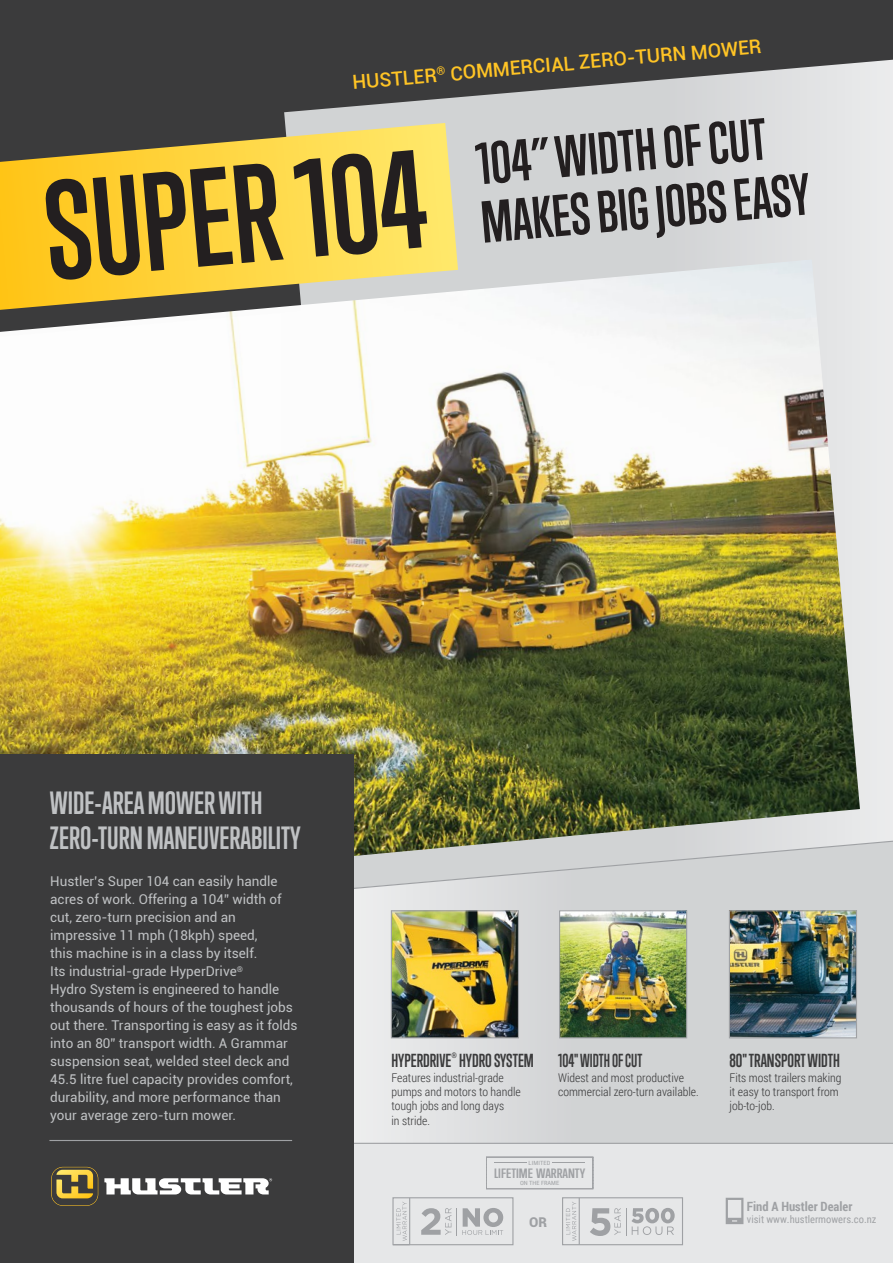
<style>
.page{position:relative;width:893px;height:1263px;background:#fff}
.page>*{position:absolute;margin:0;border:0;box-sizing:border-box;transform-origin:0 0}
.t1{font:700 127.5px "Trump Gothic Pro";color:#231f20}
.t2{font:700 54px/58.5px "Trump Gothic Pro";color:#231f20}
.t3{font:700 29.4px/34.5px "Trump Gothic Pro";color:#c0c2c4}
.t4{font:500 19.5px "Roboto";color:#ffc425}
.t5{font:700 17.25px "Trump Gothic Pro";color:#3b3b3c}
.t6{font:700 17.25px "Trump Gothic Pro";color:#3b3b3c;scale:.92 1}
.t7{font:13.5px/18px "Roboto";color:#c0c2c4}
.t8{font:900 13.5px "Roboto";color:#9fa1a4}
.t9{font:700 12.75px "Roboto Condensed";color:#9fa1a4}
.t10{font:700 12.45px "Trump Gothic Pro";color:#9fa1a4;scale:1.24 1}
.t11{font:300 12px/14.4px "Roboto Condensed";color:#3b3b3c}
.t12{font:10.5px "Roboto Condensed";color:#9fa1a4}
.t13{font:700 7.8px "Roboto Condensed";color:#3b3b3c}
.t14{font:5.7px "Roboto Condensed";color:#9fa1a4;scale:1.11 1}
.t15{font:5.7px "Roboto Condensed";letter-spacing:.02em;color:#9fa1a4;scale:1.11 1}
</style>
<div class="page">
<div style="left:860px;top:337px;width:33px;height:501px;background:#e9eaeb"></div>
<svg style="left:0;top:0;width:893px;height:337px;fill:#3b3b3c"></svg>
<div style="left:347px;top:1143px;width:546px;height:120px;background:#e6e7e8"></div>
<svg style="left:0;top:123px;width:458px;height:136px"></svg>
<svg style="left:353px;top:890px;width:540px;height:253px"></svg>
<svg style="left:726px;top:1198px;width:17px;height:26px"></svg>
<hr style="left:353px;top:1143px;width:540px;height:1px;background:#9fa1a4">
<svg style="left:353px;top:838px;width:540px;height:52px"></svg>
<img style="left:0;top:259px;width:860px;height:628px">
<div style="left:0;top:754px;width:353px;height:509px;background:#3b3b3c"></div>
<hr style="left:49px;top:1140px;width:243px;height:1px;background:#9fa1a4">
<svg style="left:104px;top:1178px;width:168px;height:16px"></svg>
<svg style="left:51px;top:1167px;width:47px;height:39px"></svg>
<img style="left:393px;top:912px;width:124px;height:124px">
<div style="left:391px;top:910px;width:128px;height:128px;border:1px solid #9fa1a4"></div>
<img style="left:561px;top:912px;width:124px;height:124px">
<div style="left:559px;top:910px;width:128px;height:128px;border:1px solid #9fa1a4"></div>
<img style="left:731px;top:912px;width:124px;height:124px">
<div style="left:729px;top:910px;width:128px;height:128px;border:1px solid #9fa1a4"></div>
<div style="left:562px;top:1197px;width:121px;height:48px;border:1px solid #9fa1a4"></div>
<hr style="left:579px;top:1198px;width:1px;height:47px;background:#9fa1a4">
<svg style="left:566px;top:1202px;width:10px;height:39px"></svg>
<svg style="left:590px;top:1208px;width:85px;height:28px"></svg>
<div style="left:392px;top:1197px;width:121px;height:48px;border:1px solid #9fa1a4"></div>
<svg style="left:393px;top:1201px;width:16px;height:44px"></svg>
<svg style="left:421px;top:1208px;width:82px;height:27px"></svg>
<hr style="left:409px;top:1198px;width:1px;height:47px;background:#9fa1a4">
<hr style="left:486px;top:1189px;width:107px;height:1px;background:#9fa1a4">
<hr style="left:486px;top:1188px;width:107px;height:1px;background:#9fa1a4">
<hr style="left:486px;top:1187px;width:107px;height:1px;background:#9fa1a4">
<hr style="left:486px;top:1186px;width:107px;height:1px;background:#9fa1a4">
<hr style="left:486px;top:1185px;width:107px;height:1px;background:#9fa1a4">
<hr style="left:486px;top:1184px;width:107px;height:1px;background:#9fa1a4">
<hr style="left:486px;top:1183px;width:107px;height:1px;background:#9fa1a4">
<hr style="left:486px;top:1182px;width:107px;height:1px;background:#9fa1a4">
<hr style="left:486px;top:1181px;width:107px;height:1px;background:#9fa1a4">
<hr style="left:486px;top:1180px;width:107px;height:1px;background:#9fa1a4">
<hr style="left:486px;top:1179px;width:107px;height:1px;background:#9fa1a4">
<hr style="left:486px;top:1178px;width:107px;height:1px;background:#9fa1a4">
<hr style="left:486px;top:1177px;width:107px;height:1px;background:#9fa1a4">
<hr style="left:486px;top:1176px;width:107px;height:1px;background:#9fa1a4">
<hr style="left:486px;top:1175px;width:107px;height:1px;background:#9fa1a4">
<hr style="left:486px;top:1174px;width:107px;height:1px;background:#9fa1a4">
<hr style="left:486px;top:1173px;width:107px;height:1px;background:#9fa1a4">
<hr style="left:486px;top:1172px;width:107px;height:1px;background:#9fa1a4">
<hr style="left:486px;top:1171px;width:107px;height:1px;background:#9fa1a4">
<hr style="left:486px;top:1170px;width:107px;height:1px;background:#9fa1a4">
<hr style="left:486px;top:1169px;width:107px;height:1px;background:#9fa1a4">
<hr style="left:486px;top:1168px;width:107px;height:1px;background:#9fa1a4">
<hr style="left:486px;top:1167px;width:107px;height:1px;background:#9fa1a4">
<hr style="left:486px;top:1166px;width:107px;height:1px;background:#9fa1a4">
<hr style="left:486px;top:1165px;width:107px;height:1px;background:#9fa1a4">
<hr style="left:486px;top:1164px;width:107px;height:1px;background:#9fa1a4">
<hr style="left:486px;top:1163px;width:107px;height:1px;background:#9fa1a4">
<hr style="left:486px;top:1162px;width:107px;height:1px;background:#9fa1a4">
<hr style="left:486px;top:1161px;width:107px;height:1px;background:#9fa1a4">
<hr style="left:486px;top:1160px;width:107px;height:1px;background:#9fa1a4">
<hr style="left:486px;top:1159px;width:107px;height:1px;background:#9fa1a4">
<hr style="left:486px;top:1158px;width:107px;height:1px;background:#9fa1a4">
<hr style="left:486px;top:1157px;width:107px;height:1px;background:#9fa1a4">
<hr style="left:486px;top:1156px;width:107px;height:1px;background:#9fa1a4">
<h3 class="t4" style="left:351px;top:69px;width:412px;rotate:-5deg">HUSTLER<sup>®</sup> COMMERCIAL ZERO-TURN MOWER</h3>
<h1 class="t1" style="left:38px;top:154px;width:384px;rotate:-5deg">SUPER 104</h1>
<h2 class="t2" style="left:473px;top:135px;width:331px;rotate:-5deg">104” WIDTH OF CUT<br>MAKES BIG JOBS EASY</h2>
<h3 class="t3" style="left:50px;top:786px;width:252px">WIDE-AREA MOWER WITH<br>ZERO-TURN MANEUVERABILITY</h3>
<p class="t7" style="left:50px;top:872px;width:249px">Hustler’s Super 104 can easily handle acres of work. Offering a 104” width of cut, zero-turn precision and an impressive 11 mph (18kph) speed,<br>this machine is in a class by itself.<br>Its industrial-grade HyperDrive<sup>®<br></sup>Hydro System is engineered to handle thousands of hours of the toughest jobs out there. Transporting is easy as it folds into an 80” transport width. A Grammar suspension seat, welded steel deck and 45.5 litre fuel capacity provides comfort, durability, and more performance than your average zero-turn mower.</p>
<p class="t13" style="left:451px;top:1050px;width:7px">®</p>
<p class="t11" style="left:391px;top:1070px;width:131px">Features industrial-grade pumps and motors to handle tough jobs and long days<br>in stride.</p>
<p class="t5" style="left:391px;top:1050px;width:144px">HYPERDRIVE HYDRO SYSTEM</p>
<p class="t6" style="left:558px;top:1050px;width:93px">104" WIDTH OF CUT</p>
<p class="t11" style="left:558px;top:1070px;width:142px">Widest and most productive commercial zero-turn available.</p>
<p class="t15" style="left:529px;top:1159px;width:21px">LIMITED</p>
<p class="t10" style="left:494px;top:1165px;width:75px">LIFETIME WARRANTY</p>
<p class="t14" style="left:520px;top:1179px;width:37px">ON THE FRAME</p>
<p class="t8" style="left:529px;top:1213px;width:19px">OR</p>
<p class="t5" style="left:729px;top:1050px;width:112px">80" TRANSPORT WIDTH</p>
<p class="t11" style="left:729px;top:1070px;width:114px">Fits most trailers making it easy to transport from job-to-job.</p>
<p class="t9" style="left:747px;top:1197px;width:107px">Find A Hustler Dealer</p>
<p class="t12" style="left:747px;top:1212px;width:131px">visit www.hustlermowers.co.nz</p>
</div>
